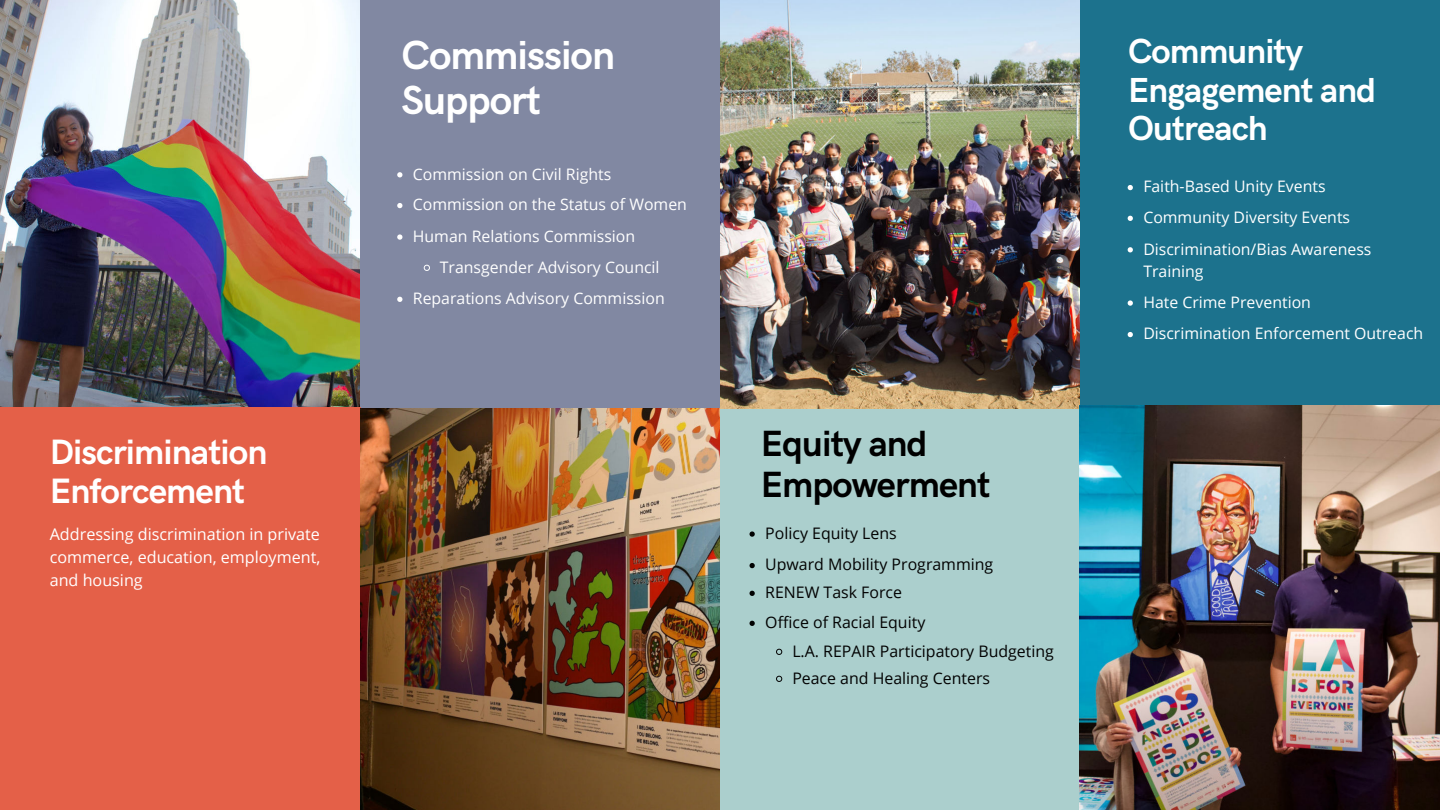
<style>
.page{position:relative;width:1440px;height:810px;background:#fff}
.page>*{position:absolute;margin:0;border:0;box-sizing:border-box;transform-origin:0 0}
.t1{font:700 40.7px/44.6px "HK Grotesk";letter-spacing:-.025em;color:#fff}
.t2{font:700 36.6px/40.5px "HK Grotesk";letter-spacing:-.025em;color:#000}
.t3{font:700 35.4px/38.8px "HK Grotesk";letter-spacing:-.025em;color:#fff}
.t4{font:700 34.9px/38.2px "HK Grotesk";letter-spacing:-.025em;color:#fff}
.t5{font:16.1px/23.2px "Open Sans";color:#fff;text-align:justify}
.t6{font:15.9px/31.5px "Open Sans";color:#020202}
.t7{font:15.8px/31.1px "Open Sans";color:#fff}
</style>
<div class="page">
<div style="left:360px;top:0;width:360px;height:424px;background:#8188a2"></div>
<div style="left:0;top:407px;width:360px;height:403px;background:#e46048"></div>
<div style="left:720px;top:405px;width:360px;height:405px;background:#abcfcd"></div>
<img style="left:360px;top:408px;width:360px;height:402px">
<img style="left:720px;top:0;width:360px;height:408px">
<div style="left:1080px;top:0;width:360px;height:408px;background:#1c728d"></div>
<img style="left:0;top:0;width:360px;height:407px">
<img style="left:1080px;top:405px;width:360px;height:405px">
<svg style="left:397px;top:172px;width:5px;height:5px"></svg>
<svg style="left:397px;top:203px;width:5px;height:5px"></svg>
<svg style="left:397px;top:234px;width:5px;height:6px"></svg>
<svg style="left:423px;top:264px;width:7px;height:7px"></svg>
<svg style="left:397px;top:297px;width:5px;height:5px"></svg>
<svg style="left:750px;top:531px;width:5px;height:6px"></svg>
<svg style="left:750px;top:563px;width:5px;height:5px"></svg>
<svg style="left:750px;top:591px;width:5px;height:5px"></svg>
<svg style="left:750px;top:621px;width:5px;height:5px"></svg>
<svg style="left:776px;top:648px;width:7px;height:7px"></svg>
<svg style="left:776px;top:675px;width:7px;height:7px"></svg>
<svg style="left:1128px;top:185px;width:5px;height:5px"></svg>
<svg style="left:1128px;top:216px;width:5px;height:5px"></svg>
<svg style="left:1128px;top:247px;width:5px;height:5px"></svg>
<svg style="left:1128px;top:300px;width:5px;height:6px"></svg>
<svg style="left:1128px;top:332px;width:5px;height:5px"></svg>
<h3 class="t3" style="left:50px;top:430px;width:219px">Discrimination<br>Enforcement</h3>
<p class="t5" style="left:50px;top:522px;width:272px">Addressing discrimination in private commerce, education, employment, and housing</p>
<h1 class="t1" style="left:402px;top:30px;width:215px">Commission<br>Support</h1>
<p class="t7" style="left:413px;top:158px;width:200px">Commission on Civil Rights</p>
<p class="t7" style="left:413px;top:189px;width:276px">Commission on the Status of Women</p>
<p class="t7" style="left:413px;top:220px;width:224px">Human Relations Commission</p>
<p class="t7" style="left:440px;top:251px;width:221px">Transgender Advisory Council</p>
<p class="t7" style="left:413px;top:283px;width:253px">Reparations Advisory Commission</p>
<h2 class="t2" style="left:761px;top:421px;width:231px">Equity and<br>Empowerment</h2>
<p class="t6" style="left:765px;top:517px;width:230px">Policy Equity Lens<br>Upward Mobility Programming</p>
<p class="t6" style="left:765px;top:577px;width:162px;line-height:30px">RENEW Task Force<br>Office of Racial Equity</p>
<p class="t6" style="left:792px;top:637px;width:263px;line-height:27px">L.A. REPAIR Participatory Budgeting<br>Peace and Healing Centers</p>
<h3 class="t4" style="left:1128px;top:30px;width:250px">Community<br>Engagement and<br>Outreach</h3>
<p class="t7" style="left:1143px;top:171px;width:230px">Faith-Based Unity Events<br>Community Diversity Events<br>Discrimination/Bias Awareness</p>
<p class="t7" style="left:1143px;top:256px;width:281px">Training<br>Hate Crime Prevention<br>Discrimination Enforcement Outreach</p>
</div>
